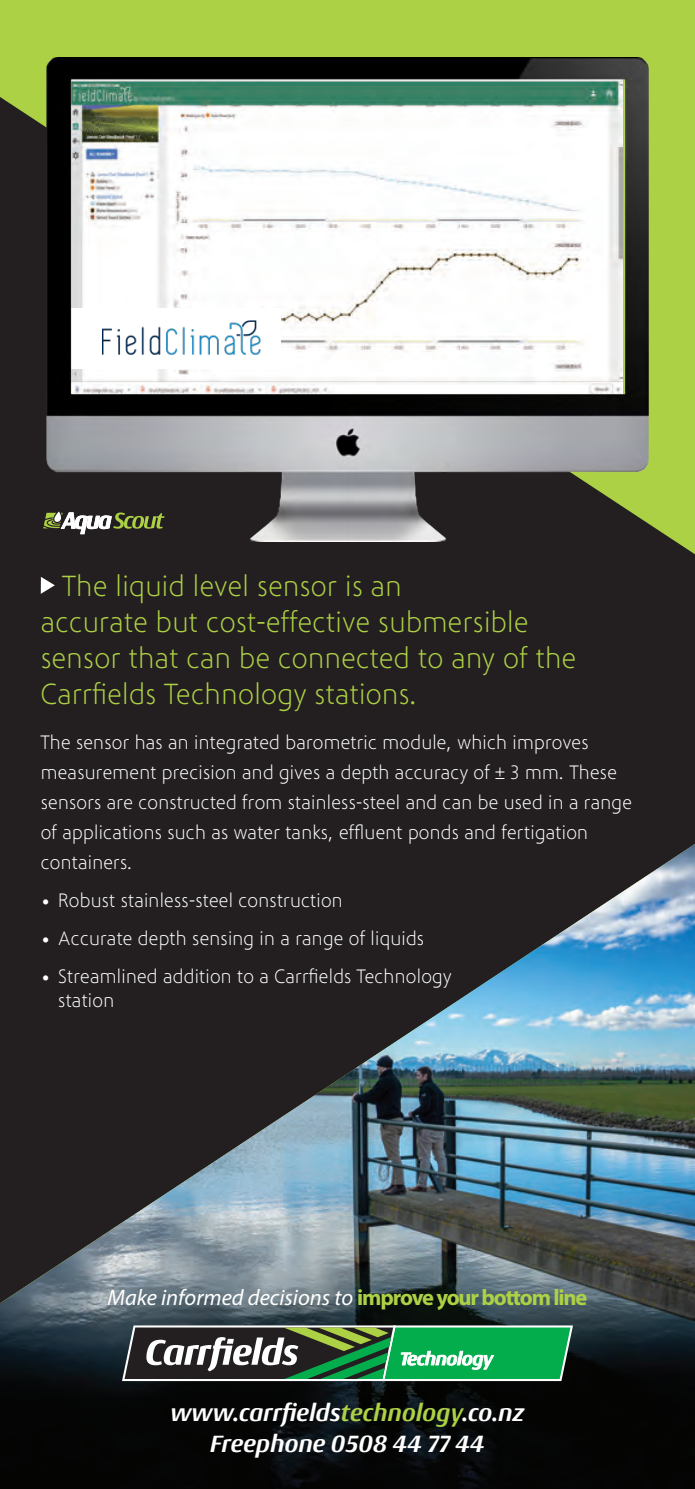
<style>
.page{position:relative;width:695px;height:1489px;background:#fff}
.page>*{position:absolute;margin:0;border:0;box-sizing:border-box;transform-origin:0 0}
.t1{font:300 30px/36px "Phoenica STD";color:#add145}
.t2{font:italic 700 25px/30.8px "Conto";color:#fff;text-align:center}
.t3{font:italic 22.5px "Myriad Pro";color:#fff}
.t4{font:300 20px/30px "Phoenica STD";color:#fff}
.s1{font-weight:700;font-style:normal;color:#add145}
.s2{color:#add145}
</style>
<div class="page">
<div style="left:0;top:0;width:694px;height:1488px;background:#231f20"></div>
<img style="left:0;top:844px;width:694px;height:644px">
<svg style="left:0;top:0;width:694px;height:554px;fill:#add145"></svg>
<svg style="left:41px;top:577px;width:14px;height:17px"></svg>
<svg style="left:122px;top:1325px;width:451px;height:55px"></svg>
<svg style="left:43px;top:511px;width:4px;height:22px"></svg>
<img style="left:47px;top:57px;width:601px;height:484px">
<p class="t1" style="left:41px;top:569px;width:537px;text-indent:22px">The liquid level sensor is an<br>accurate but cost-effective submersible sensor that can be connected to any of the Carrfields Technology stations.</p>
<p class="t4" style="left:41px;top:727px;width:592px">The sensor has an integrated barometric module, which improves measurement precision and gives a depth accuracy of ± 3 mm. These sensors are constructed from stainless-steel and can be used in a range of applications such as water tanks, effluent ponds and fertigation containers.</p>
<p class="t4" style="left:41px;top:885px;width:303px">• Robust stainless-steel construction</p>
<p class="t4" style="left:41px;top:923px;width:385px">• Accurate depth sensing in a range of liquids</p>
<p class="t4" style="left:58px;top:965px;width:395px;line-height:24px;text-indent:-18px">• Streamlined addition to a Carrfields Technology station</p>
<p class="t3" style="left:107px;top:1283px;width:481px">Make informed decisions to <span class="s1">improve your bottom line</span></p>
<p class="t2" style="left:170px;top:1396px;width:355px">www.carrfields<span class="s2">technology</span>.co.nz<br>Freephone 0508 44 77 44</p>
</div>
